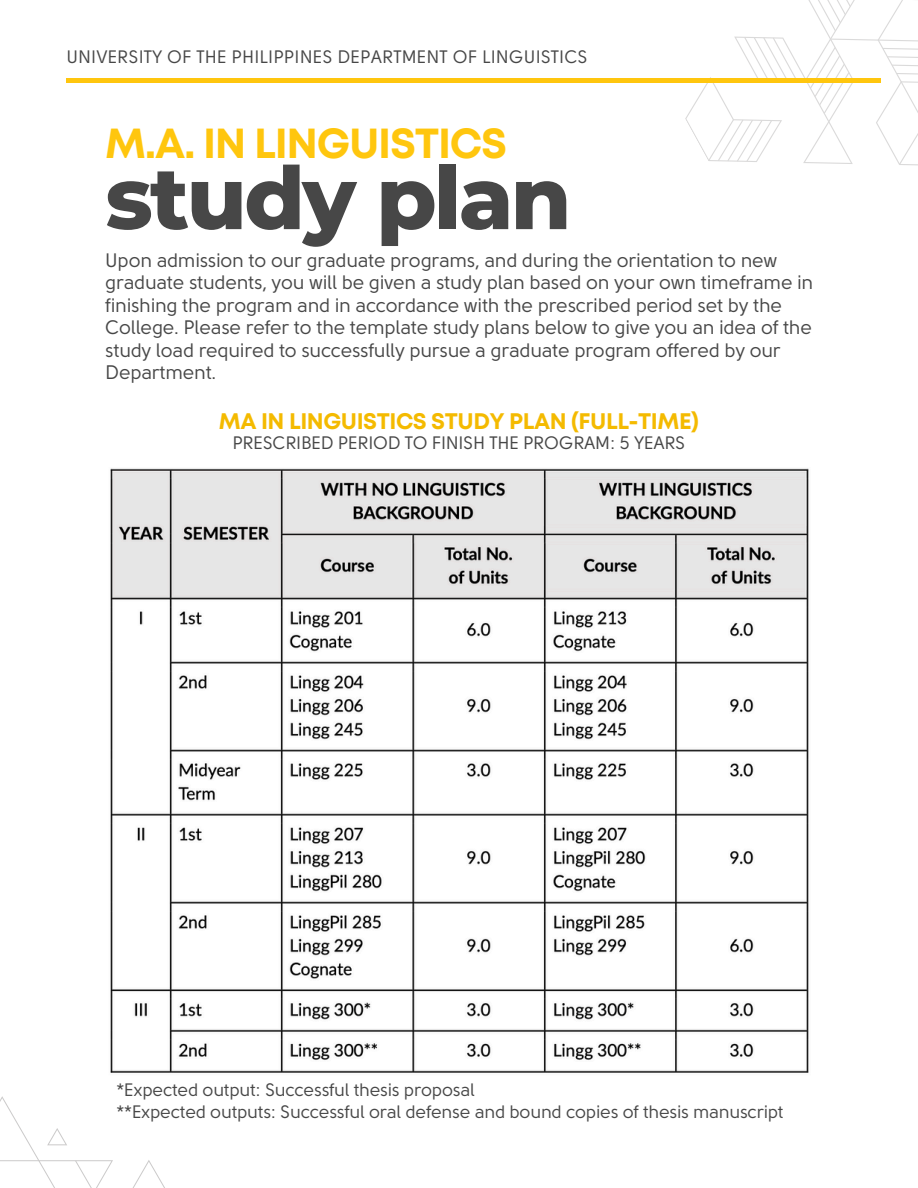
<style>
.page{position:relative;width:918px;height:1188px;background:#fff}
.page>*{position:absolute;margin:0;border:0;box-sizing:border-box;transform-origin:0 0}
.t1{font:800 87px "Montserrat";letter-spacing:-.03em;color:#474747}
.t2{font:700 42px "Mont";letter-spacing:-.03em;color:#ffc60e}
.t3{font:700 22.5px "Mont";letter-spacing:-.02em;color:#f4ba00}
.t4{font:19.5px/22.5px "Solomon Sans";letter-spacing:-.02em;color:#474747}
.t5{font:18px "Solomon Sans";letter-spacing:-.02em;color:#474747}
.t6{font:18px "Solomon Sans";color:#474747}
</style>
<div class="page">
<svg style="left:673px;top:0;width:245px;height:166px"></svg>
<hr style="left:66px;top:79px;width:815px;height:3px;background:#ffc60e">
<svg style="left:0;top:1096px;width:165px;height:92px"></svg>
<img style="left:110px;top:468px;width:699px;height:605px">
<h1 class="t6" style="left:66px;top:48px;width:523px">UNIVERSITY OF THE PHILIPPINES DEPARTMENT OF LINGUISTICS</h1>
<h2 class="t2" style="left:105px;top:127px;width:403px">M.A. IN LINGUISTICS</h2>
<p class="t1" style="left:105px;top:145px;width:468px">study plan</p>
<h3 class="t4" style="left:105px;top:250px;width:710px">Upon admission to our graduate programs, and during the orientation to new graduate students, you will be given a study plan based on your own timeframe in finishing the program and in accordance with the prescribed period set by the College. Please refer to the template study plans below to give you an idea of the study load required to successfully pursue a graduate program offered by our Department.</h3>
<p class="t3" style="left:219px;top:413px;width:482px">MA IN LINGUISTICS STUDY PLAN (FULL-TIME)</p>
<p class="t5" style="left:232px;top:435px;width:455px">PRESCRIBED PERIOD TO FINISH THE PROGRAM: 5 YEARS</p>
<h3 class="t5" style="left:117px;top:1082px;width:360px">*Expected output: Successful thesis proposal</h3>
<p class="t5" style="left:117px;top:1103px;width:669px">**Expected outputs: Successful oral defense and bound copies of thesis manuscript</p>
</div>
